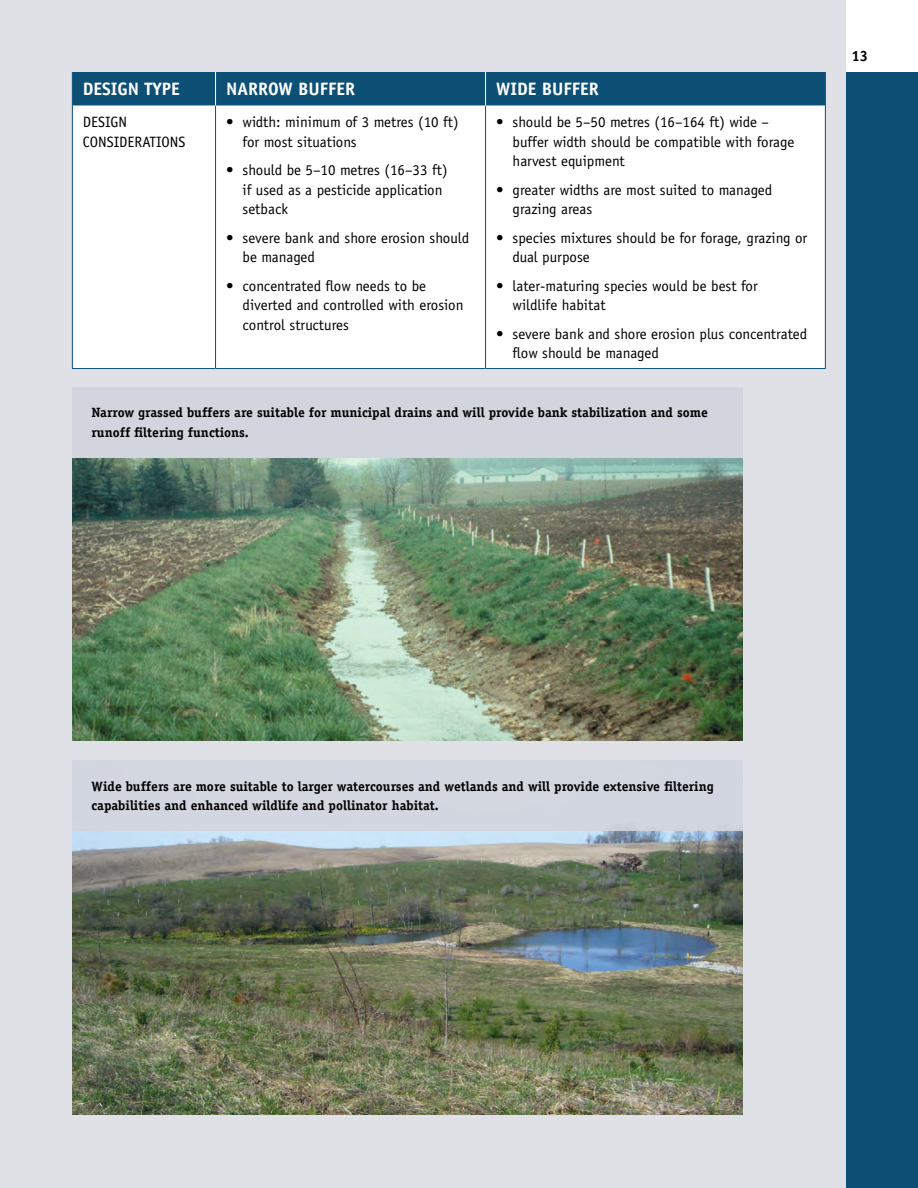
<style>
.page{position:relative;width:918px;height:1188px;background:#fff}
.page>*{position:absolute;margin:0;border:0;box-sizing:border-box;transform-origin:0 0}
.t1{font:700 18px "Officina Sans";color:#fff}
.t2{font:15px/19.5px "Officina Sans";color:#000}
.t3{font:700 15px "Officina Sans";color:#000}
.t4{font:700 13.5px/19.5px "Officina Serif";color:#000}
</style>
<div class="page">
<div style="left:0;top:0;width:846px;height:1188px;background:#e0e1e7"></div>
<div style="left:846px;top:72px;width:72px;height:1116px;background:#0e5075"></div>
<img style="left:72px;top:458px;width:671px;height:283px">
<div style="left:72px;top:387px;width:671px;height:71px;background:#d3d5de"></div>
<img style="left:72px;top:831px;width:671px;height:283px">
<div style="left:72px;top:760px;width:671px;height:71px;background:#d3d5de"></div>
<div style="left:73px;top:72px;width:752px;height:34px;background:#0e5075"></div>
<div style="left:73px;top:106px;width:751px;height:262px;background:#fff"></div>
<hr style="left:72px;top:72px;width:1px;height:34px;background:#0e5075">
<hr style="left:825px;top:72px;width:1px;height:34px;background:#0e5075">
<hr style="left:72px;top:106px;width:1px;height:262px;background:#0e5075">
<hr style="left:825px;top:106px;width:1px;height:262px;background:#0e5075">
<hr style="left:72px;top:368px;width:144px;height:1px;background:#0e5075">
<hr style="left:216px;top:368px;width:270px;height:1px;background:#0e5075">
<hr style="left:486px;top:368px;width:340px;height:1px;background:#0e5075">
<hr style="left:215px;top:106px;width:1px;height:262px;background:#0e5075">
<hr style="left:485px;top:106px;width:1px;height:262px;background:#0e5075">
<hr style="left:215px;top:72px;width:1px;height:34px;background:#fff">
<hr style="left:485px;top:72px;width:1px;height:34px;background:#fff">
<p class="t1" style="left:83px;top:78px;width:98px">DESIGN TYPE</p>
<p class="t1" style="left:226px;top:78px;width:131px">NARROW BUFFER</p>
<p class="t1" style="left:496px;top:78px;width:104px">WIDE BUFFER</p>
<p class="t2" style="left:83px;top:112px;width:104px">DESIGN<br>CONSIDERATIONS</p>
<p class="t2" style="left:243px;top:112px;width:218px;text-indent:-17px">• width: minimum of 3 metres (10 ft) for most situations</p>
<p class="t2" style="left:243px;top:160px;width:207px;text-indent:-17px">• should be 5–10 metres (16–33 ft) if used as a pesticide application setback</p>
<p class="t2" style="left:243px;top:228px;width:228px;text-indent:-17px">• severe bank and shore erosion should be managed</p>
<p class="t2" style="left:243px;top:276px;width:222px;text-indent:-17px">• concentrated flow needs to be diverted and controlled with erosion control structures</p>
<p class="t2" style="left:513px;top:112px;width:283px;text-indent:-16px">• should be 5–50 metres (16–164 ft) wide – buffer width should be compatible with forage harvest equipment</p>
<p class="t2" style="left:513px;top:180px;width:261px;text-indent:-16px">• greater widths are most suited to managed grazing areas</p>
<p class="t2" style="left:513px;top:228px;width:296px;text-indent:-16px">• species mixtures should be for forage, grazing or dual purpose</p>
<p class="t2" style="left:513px;top:276px;width:247px;text-indent:-16px">• later-maturing species would be best for wildlife habitat</p>
<p class="t2" style="left:513px;top:324px;width:296px;text-indent:-16px">• severe bank and shore erosion plus concentrated flow should be managed</p>
<p class="t4" style="left:92px;top:403px;width:618px">Narrow grassed buffers are suitable for municipal drains and will provide bank stabilization and some runoff filtering functions.</p>
<p class="t3" style="left:852px;top:46px;width:18px">13</p>
<p class="t4" style="left:92px;top:776px;width:624px">Wide buffers are more suitable to larger watercourses and wetlands and will provide extensive filtering capabilities and enhanced wildlife and pollinator habitat.</p>
</div>
